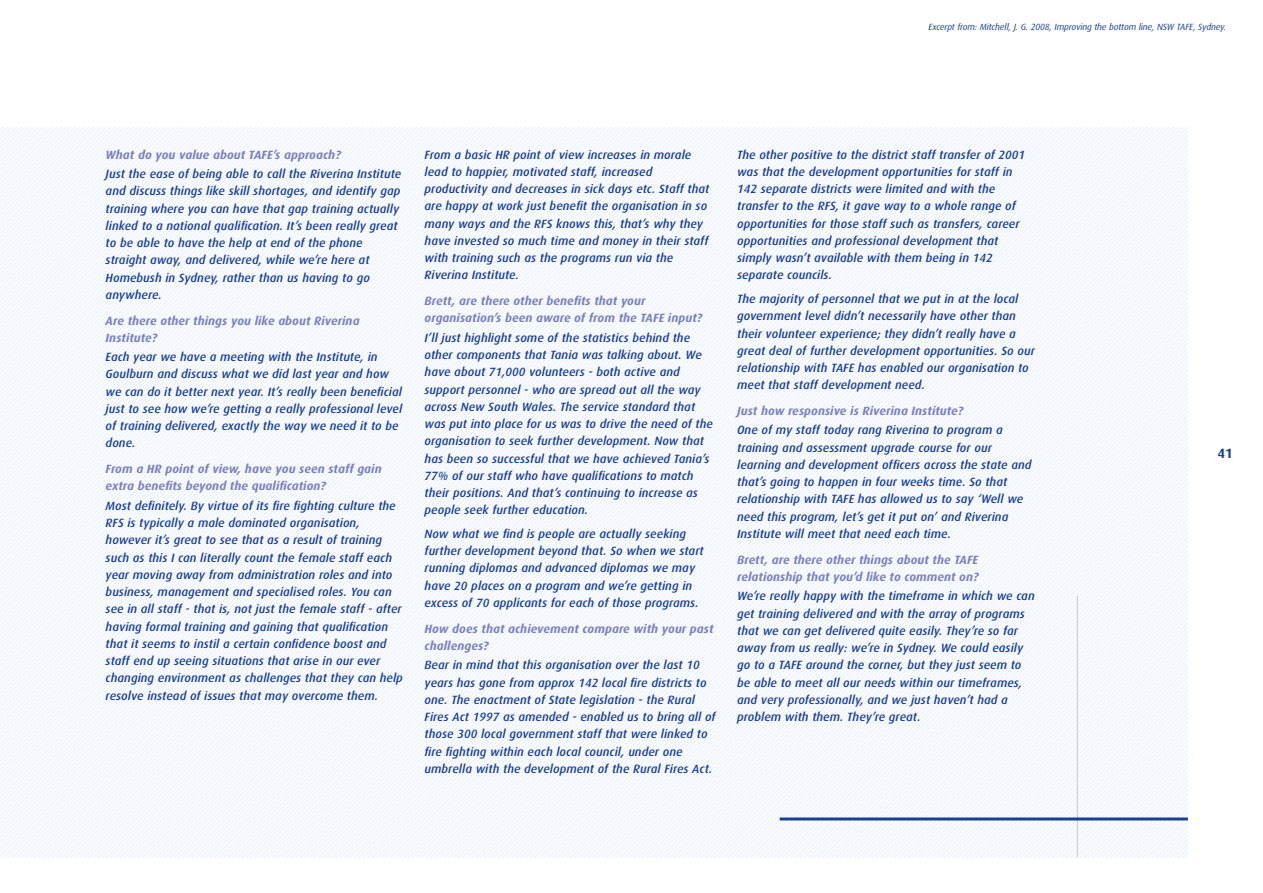
<style>
.page{position:relative;width:1263px;height:893px;background:#fff}
.page>*{position:absolute;margin:0;border:0;box-sizing:border-box;transform-origin:0 0}
.t1{font:700 13.5px "Dax";color:#1b3f94}
.t2{font:italic 500 12px/17.2px "Dax";letter-spacing:.005em;color:#1b3f94}
.t3{font:italic 700 12px/17.2px "Dax";letter-spacing:.005em;color:#7d81be}
.t4{font:italic 9px "Dax";letter-spacing:-.01em;color:#1b3f94}
</style>
<div class="page">
<img style="left:0;top:128px;width:1188px;height:729px">
<hr style="left:1077px;top:596px;width:1px;height:261px;background:#c5c6e1">
<hr style="left:780px;top:817px;width:408px;height:3px;background:#1b3f94">
<p class="t4" style="left:928px;top:22px;width:299px">Excerpt from: Mitchell, J. G. 2008, Improving the bottom line, NSW TAFE, Sydney.</p>
<p class="t3" style="left:106px;top:146px;width:237px">What do you value about TAFE’s approach?</p>
<p class="t2" style="left:106px;top:166px;width:297px">Just the ease of being able to call the Riverina Institute and discuss things like skill shortages, and identify gap training where you can have that gap training actually linked to a national qualification. It’s been really great to be able to have the help at end of the phone straight away, and delivered, while we’re here at Homebush in Sydney, rather than us having to go anywhere.</p>
<p class="t3" style="left:106px;top:312px;width:255px">Are there other things you like about Riverina<br>Institute?</p>
<p class="t2" style="left:106px;top:349px;width:298px">Each year we have a meeting with the Institute, in Goulburn and discuss what we did last year and how we can do it better next year. It’s really been beneficial just to see how we’re getting a really professional level of training delivered, exactly the way we need it to be done.</p>
<p class="t3" style="left:106px;top:461px;width:277px">From a HR point of view, have you seen staff gain extra benefits beyond the qualification?</p>
<p class="t2" style="left:106px;top:498px;width:299px">Most definitely. By virtue of its fire fighting culture the RFS is typically a male dominated organisation, however it’s great to see that as a result of training such as this I can literally count the female staff each year moving away from administration roles and into business, management and specialised roles. You can see in all staff - that is, not just the female staff - after having formal training and gaining that qualification that it seems to instil a certain confidence boost and staff end up seeing situations that arise in our ever changing environment as challenges that they can help resolve instead of issues that may overcome them.</p>
<p class="t2" style="left:425px;top:146px;width:286px">From a basic HR point of view increases in morale lead to happier, motivated staff, increased productivity and decreases in sick days etc. Staff that are happy at work just benefit the organisation in so many ways and the RFS knows this, that’s why they have invested so much time and money in their staff with training such as the programs run via the Riverina Institute.</p>
<p class="t3" style="left:425px;top:293px;width:279px">Brett, are there other benefits that your organisation’s been aware of from the TAFE input?</p>
<p class="t2" style="left:425px;top:330px;width:290px">I’ll just highlight some of the statistics behind the other components that Tania was talking about. We have about 71,000 volunteers - both active and support personnel - who are spread out all the way across New South Wales. The service standard that was put into place for us was to drive the need of the organisation to seek further development. Now that has been so successful that we have achieved Tania’s 77% of our staff who have qualifications to match their positions. And that’s continuing to increase as people seek further education.</p>
<p class="t2" style="left:425px;top:526px;width:281px">Now what we find is people are actually seeking further development beyond that. So when we start running diplomas and advanced diplomas we may have 20 places on a program and we’re getting in excess of 70 applicants for each of those programs.</p>
<p class="t3" style="left:425px;top:620px;width:290px">How does that achievement compare with your past challenges?</p>
<p class="t2" style="left:425px;top:657px;width:292px">Bear in mind that this organisation over the last 10 years has gone from approx 142 local fire districts to one. The enactment of State legislation - the Rural Fires Act 1997 as amended - enabled us to bring all of those 300 local government staff that were linked to fire fighting within each local council, under one umbrella with the development of the Rural Fires Act.</p>
<p class="t2" style="left:737px;top:146px;width:290px">The other positive to the district staff transfer of 2001 was that the development opportunities for staff in 142 separate districts were limited and with the transfer to the RFS, it gave way to a whole range of opportunities for those staff such as transfers, career opportunities and professional development that simply wasn’t available with them being in 142 separate councils.</p>
<p class="t2" style="left:737px;top:291px;width:299px">The majority of personnel that we put in at the local government level didn’t necessarily have other than their volunteer experience; they didn’t really have a great deal of further development opportunities. So our relationship with TAFE has enabled our organisation to meet that staff development need.</p>
<p class="t3" style="left:737px;top:403px;width:228px">Just how responsive is Riverina Institute?</p>
<p class="t2" style="left:737px;top:422px;width:296px">One of my staff today rang Riverina to program a training and assessment upgrade course for our learning and development officers across the state and that’s going to happen in four weeks time. So that relationship with TAFE has allowed us to say ‘Well we need this program, let’s get it put on’ and Riverina Institute will meet that need each time.</p>
<p class="t3" style="left:737px;top:551px;width:243px">Brett, are there other things about the TAFE relationship that you’d like to comment on?</p>
<p class="t2" style="left:737px;top:588px;width:299px">We’re really happy with the timeframe in which we can get training delivered and with the array of programs that we can get delivered quite easily. They’re so far away from us really: we’re in Sydney. We could easily go to a TAFE around the corner, but they just seem to be able to meet all our needs within our timeframes, and very professionally, and we just haven’t had a problem with them. They’re great.</p>
<p class="t1" style="left:1217px;top:446px;width:17px">41</p>
</div>
